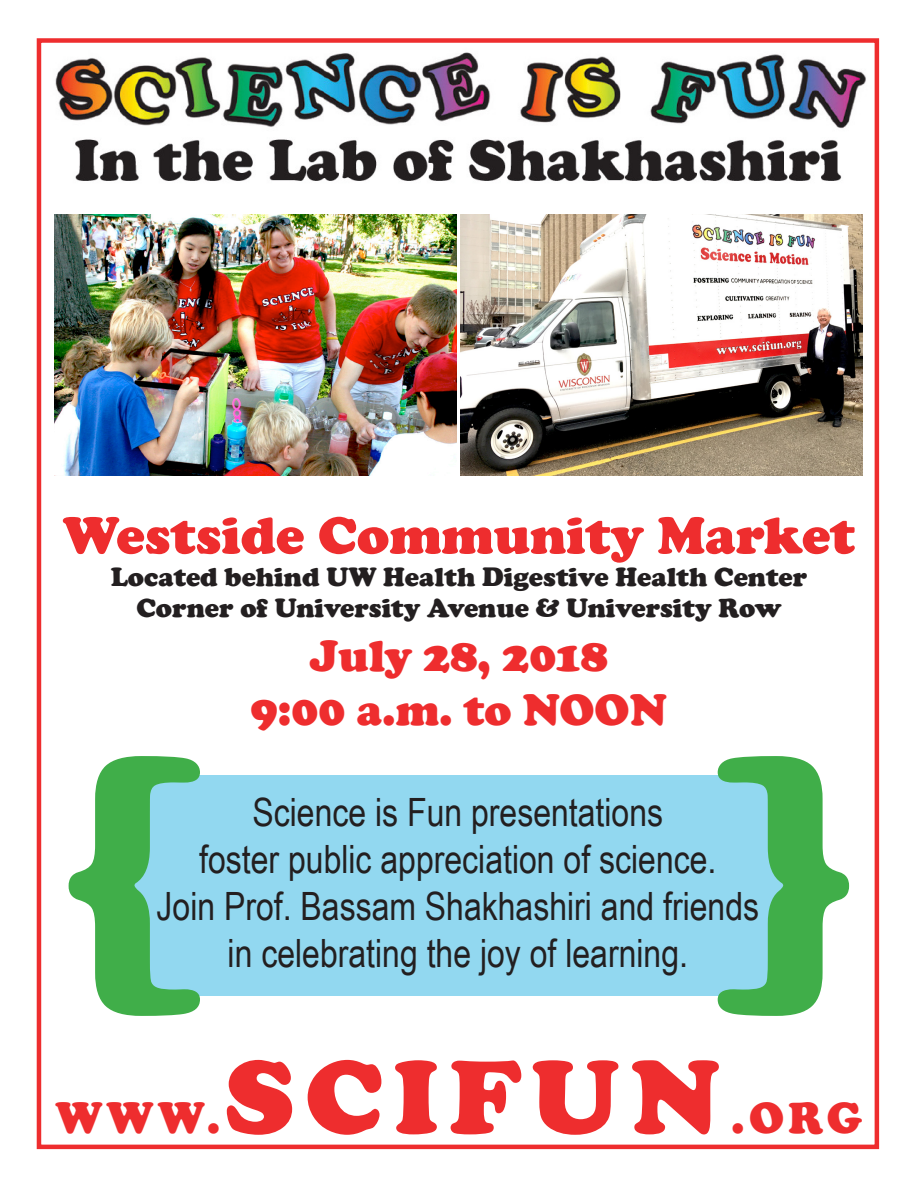
<style>
.page{position:relative;width:918px;height:1188px;background:#fff}
.page>*{position:absolute;margin:0;border:0;box-sizing:border-box;transform-origin:0 0}
.t1{font:900 300px "Cooper";color:#40ae49}
.t2{font:900 108px "Cooper";letter-spacing:.1em;color:#ee2d2e}
.t3{font:900 54px "Cooper";color:#ee2d2e}
.t4{font:900 45px/54px "Cooper";color:#ee2d2e;text-align:center}
.t5{font:39px/46.8px "Arial Narrow";color:#231f20;text-align:center}
.t6{font:900 27px "Cooper";color:#231f20}
</style>
<div class="page">
<div style="left:119px;top:775px;width:682px;height:221px;background:#92d8f0"></div>
<img style="left:460px;top:214px;width:403px;height:262px">
<img style="left:36px;top:38px;width:844px;height:167px">
<div style="left:37px;top:38px;width:842px;height:1111px;border:4px solid #ee2d2e"></div>
<img style="left:54px;top:214px;width:403px;height:262px">
<svg style="left:801px;top:775px;width:1px;height:221px"></svg>
<p class="t3" style="left:63px;top:504px;width:794px">Westside Community Market</p>
<p class="t6" style="left:111px;top:561px;width:698px">Located behind UW Health Digestive Health Center</p>
<p class="t6" style="left:136px;top:593px;width:647px">Corner of University Avenue &amp; University Row</p>
<p class="t4" style="left:251px;top:629px;width:418px">July 28, 2018<br>9:00 a.m. to NOON</p>
<p class="t1" style="left:58px;top:684px;width:151px">{</p>
<p class="t5" style="left:253px;top:788px;width:412px">Science is Fun presentations</p>
<p class="t5" style="left:199px;top:835px;width:519px">foster public appreciation of science.</p>
<p class="t5" style="left:157px;top:881px;width:604px">Join Prof. Bassam Shakhashiri and friends in celebrating the joy of learning.</p>
<p class="t4" style="left:55px;top:1091px;width:166px">WWW.</p>
<p class="t2" style="left:225px;top:1034px;width:497px">SCIFUN</p>
<p class="t4" style="left:731px;top:1091px;width:133px">.ORG</p>
</div>
